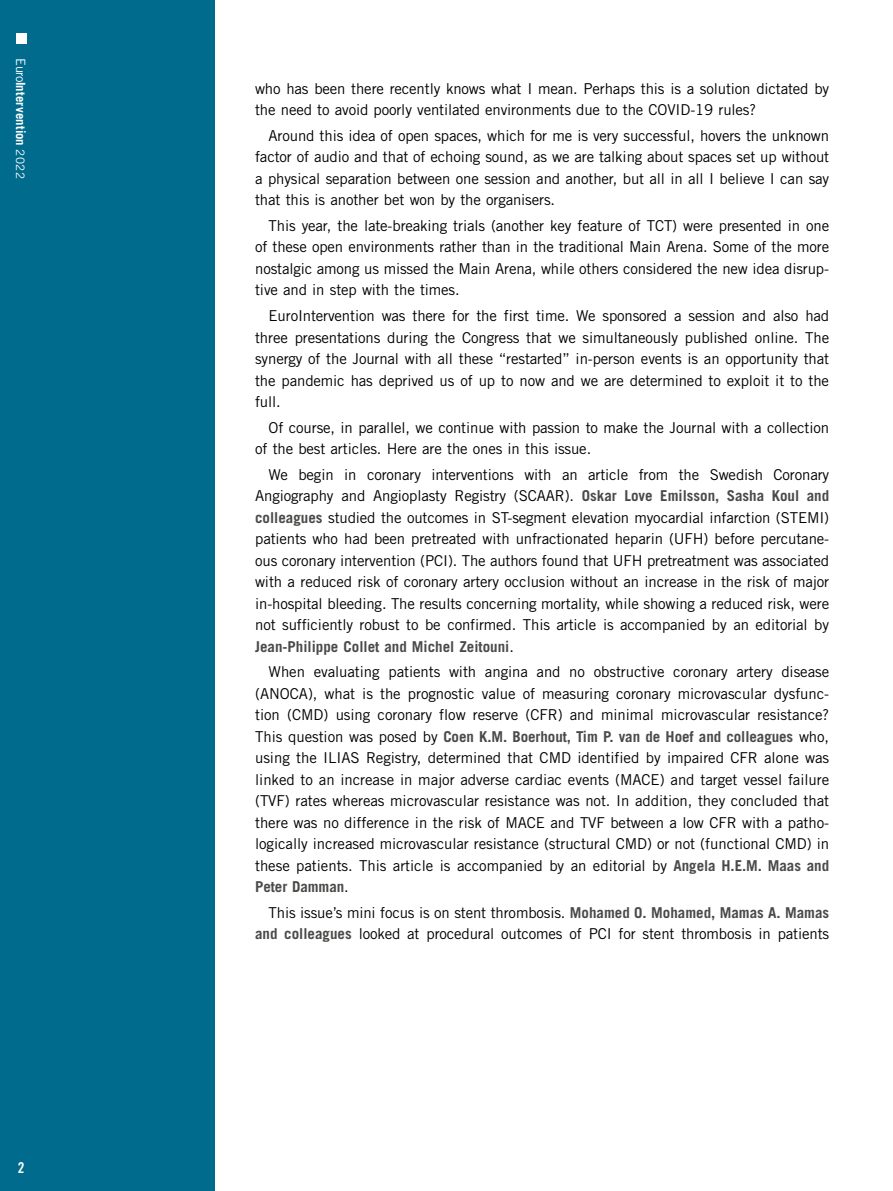
<style>
.page{position:relative;width:893px;height:1191px;background:#fff}
.page>*{position:absolute;margin:0;border:0;box-sizing:border-box;transform-origin:0 0}
.t1{font:15px/21.5px "Trade Gothic LT Std";letter-spacing:-.01em;color:#000;text-align:justify}
.t2{font:15px "Trade Gothic LT Std Bd Cn 20";color:#fff}
.t3{font:700 12.75px "Trade Gothic LT Std";letter-spacing:.005em;color:#fff}
.s1{font-weight:400}
.s2{font-weight:400;font-size:11.7px}
.s3{font-weight:700;color:#4a4a49}
</style>
<div class="page">
<div style="left:0;top:0;width:215px;height:1191px;background:#006b8d"></div>
<div style="left:16px;top:34px;width:10px;height:10px;background:#fff"></div>
<p class="t3" style="left:29px;top:58px;width:122px;rotate:90deg"><span class="s1">Euro</span>Intervention <span class="s2">2022</span></p>
<p class="t2" style="left:18px;top:1158px;width:8px">2</p>
<p class="t1" style="left:255px;top:77px;width:576px">who has been there recently knows what I mean. Perhaps this is a solution dictated by the need to avoid poorly ventilated environments due to the COVID-19 rules?</p>
<p class="t1" style="left:255px;top:124px;width:576px;text-indent:14px">Around this idea of open spaces, which for me is very successful, hovers the unknown factor of audio and that of echoing sound, as we are talking about spaces set up without a physical separation between one session and another, but all in all I believe I can say that this is another bet won by the organisers.</p>
<p class="t1" style="left:255px;top:215px;width:576px;text-indent:14px">This year, the late-breaking trials (another key feature of TCT) were presented in one of these open environments rather than in the traditional Main Arena. Some of the more nostalgic among us missed the Main Arena, while others considered the new idea disrup&shy;tive and in step with the times.</p>
<p class="t1" style="left:255px;top:305px;width:576px;text-indent:14px">EuroIntervention was there for the first time. We sponsored a session and also had three presentations during the Congress that we simultaneously published online. The synergy of the Journal with all these “restarted” in-person events is an opportunity that the pandemic has deprived us of up to now and we are determined to exploit it to the full.</p>
<p class="t1" style="left:255px;top:416px;width:575px;text-indent:14px">Of course, in parallel, we continue with passion to make the Journal with a collection of the best articles. Here are the ones in this issue.</p>
<p class="t1" style="left:255px;top:464px;width:576px;text-indent:14px">We begin in coronary interventions with an article from the Swedish Coronary Angiography and Angioplasty Registry (SCAAR). <span class="s3">Oskar Love Emilsson, Sasha Koul and colleagues</span> studied the outcomes in ST-segment elevation myocardial infarction (STEMI) patients who had been pretreated with unfractionated heparin (UFH) before percutane&shy;ous coronary intervention (PCI). The authors found that UFH pretreatment was associated with a reduced risk of coronary artery occlusion without an increase in the risk of major in-hospital bleeding. The results concerning mortality, while showing a reduced risk, were not sufficiently robust to be confirmed. This article is accompanied by an editorial by <span class="s3">Jean-Philippe Collet and Michel Zeitouni</span>.</p>
<p class="t1" style="left:255px;top:661px;width:576px;text-indent:14px">When evaluating patients with angina and no obstructive coronary artery disease (ANOCA), what is the prognostic value of measuring coronary microvascular dysfunc&shy;tion (CMD) using coronary flow reserve (CFR) and minimal microvascular resistance?<br>This question was posed by <span class="s3">Coen K.M. Boerhout, Tim P. van de Hoef and colleagues</span> who, using the ILIAS Registry, determined that CMD identified by impaired CFR alone was linked to an increase in major adverse cardiac events (MACE) and target vessel failure (TVF) rates whereas microvascular resistance was not. In addition, they concluded that there was no difference in the risk of MACE and TVF between a low CFR with a patho&shy;logically increased microvascular resistance (structural CMD) or not (functional CMD) in these patients. This article is accompanied by an editorial by <span class="s3">Angela H.E.M. Maas and Peter Damman</span>.</p>
<p class="t1" style="left:255px;top:901px;width:576px;text-align:right">This issue’s mini focus is on stent thrombosis. <span class="s3">Mohamed O. Mohamed, Mamas A. Mamas and colleagues</span> looked at procedural outcomes of PCI for stent thrombosis in patients</p>
</div>
